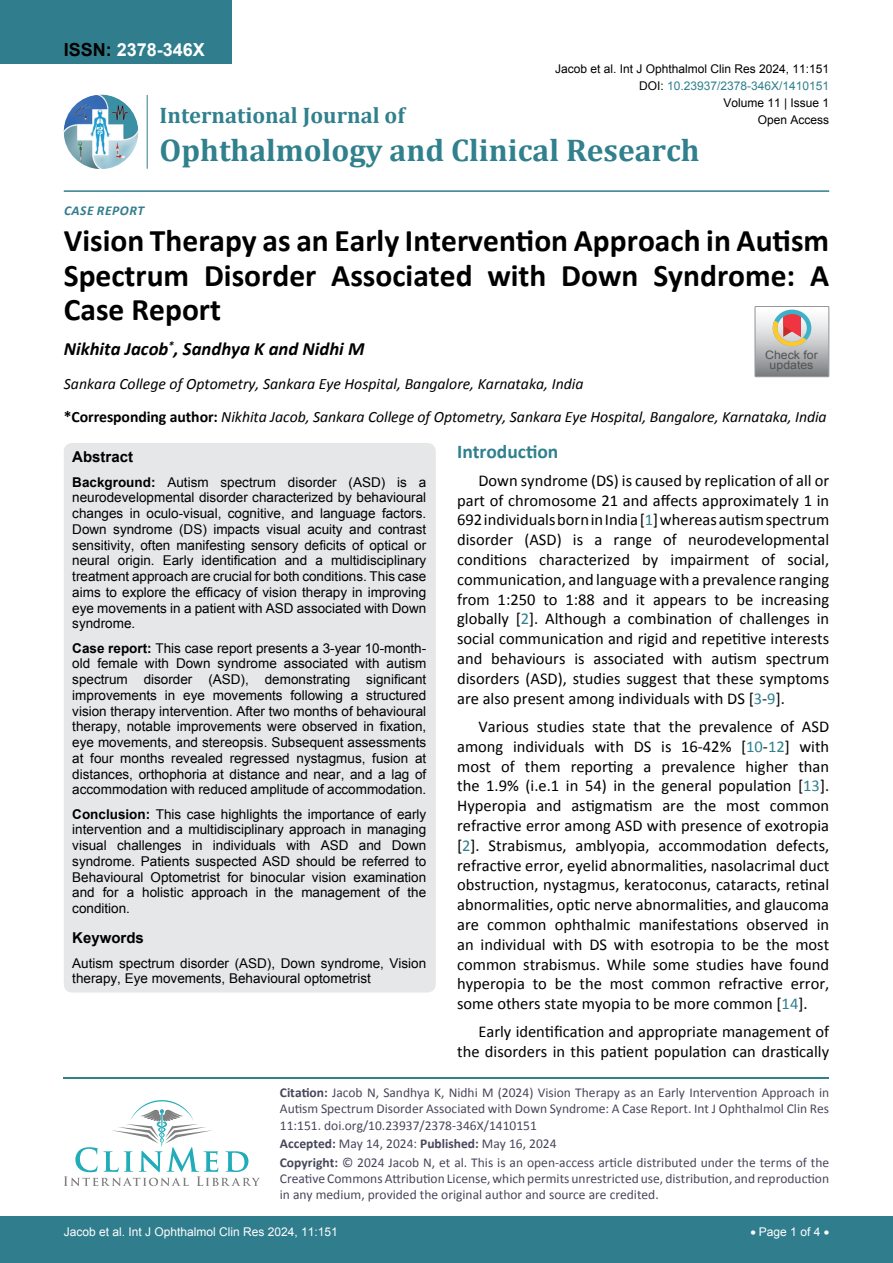
<style>
.page{position:relative;width:893px;height:1263px;background:#fff}
.page>*{position:absolute;margin:0;border:0;box-sizing:border-box;transform-origin:0 0}
.t1{font:700 31.5px/34.5px "Calibri";color:#000;text-align:justify}
.t2{font:700 31.5px "Cambria";color:#30808d}
.t3{font:700 22.5px "Cambria";color:#30808d}
.t4{font:700 19.5px "Calibri";color:#30808d}
.t5{font:italic 700 18.75px "Calibri";color:#000}
.t6{font:700 18px "Arial";color:#fff}
.t7{font:16.5px/19.8px "Calibri";color:#000;text-align:justify}
.t8{font:italic 15.75px "Calibri";letter-spacing:-.005em;color:#000}
.t9{font:700 15px "Arial";color:#000}
.t10{font:13.5px/15.8px "Arial";color:#000;text-align:justify}
.t11{font:13.5px/16.2px "Calibri";color:#47475c}
.t12{font:italic 700 13.5px "Calibri";letter-spacing:.04em;color:#307d8d}
.t13{font:12px "Arial";color:#000}
.t14{font:12px "Arial";color:#fff}
.t15{font:12px "Arial";color:#30808d}
.t16{font:11.7px/10.1px "Arial";color:#535353;text-align:center;scale:1.06 1}
.s1{color:#000}
.s2{font-weight:700;font-style:normal}
.s3{font-weight:700}
.s4{color:#30808d}
</style>
<div class="page">
<hr style="left:64px;top:1077px;width:765px;height:1px;background:#30808d">
<svg style="left:64px;top:1100px;width:196px;height:86px"></svg>
<div style="left:0;top:1217px;width:893px;height:46px;background:#307d8d"></div>
<div style="left:0;top:0;width:231px;height:64px;background:#307d8d"></div>
<img style="left:64px;top:95px;width:74px;height:74px;border-radius:37px">
<hr style="left:147px;top:95px;width:1px;height:74px;background:#307d8d">
<hr style="left:64px;top:190px;width:765px;height:2px;background:#307d8d">
<div style="left:64px;top:443px;width:372px;height:549px;background:#e6e7e8;border-radius:9px"></div>
<svg style="left:755px;top:306px;width:74px;height:71px;background:#bdb6b3"></svg>
<h3 class="t6" style="left:64px;top:38px;width:143px"><span class="s1">ISSN:</span> 2378-346X</h3>
<p class="t12" style="left:64px;top:202px;width:82px">Case Report</p>
<p class="t13" style="left:555px;top:60px;width:276px">Jacob et al. Int J Ophthalmol Clin Res 2024, 11:151</p>
<p class="t13" style="left:723px;top:95px;width:107px">Volume 11 | Issue 1</p>
<p class="t15" style="left:639px;top:78px;width:192px"><span class="s1">DOI:</span> 10.23937/2378-346X/1410151</p>
<h2 class="t3" style="left:160px;top:100px;width:247px">International Journal of</h2>
<h1 class="t2" style="left:160px;top:128px;width:542px">Ophthalmology and Clinical Research</h1>
<p class="t13" style="left:758px;top:112px;width:73px">Open Access</p>
<h1 class="t1" style="left:64px;top:223px;width:767px">Vision Therapy as an Early Intervention Approach in Autism Spectrum Disorder Associated with Down Syndrome: A Case Report</h1>
<h3 class="t5" style="left:64px;top:337px;width:302px">Nikhita Jacob<sup>*</sup>, Sandhya K and Nidhi M</h3>
<p class="t8" style="left:64px;top:373px;width:521px">Sankara College of Optometry, Sankara Eye Hospital, Bangalore, Karnataka, India</p>
<p class="t16" style="left:765px;top:350px;width:51px">Check for updates</p>
<p class="t8" style="left:64px;top:406px;width:764px"><span class="s2">*Corresponding author:</span> Nikhita Jacob, Sankara College of Optometry, Sankara Eye Hospital, Bangalore, Karnataka, India</p>
<p class="t9" style="left:72px;top:447px;width:62px">Abstract</p>
<p class="t10" style="left:72px;top:474px;width:356px"><span class="s3">Background:</span> Autism spectrum disorder (ASD) is a neurodevelopmental disorder characterized by behavioural changes in oculo-visual, cognitive, and language factors.<br>Down syndrome (DS) impacts visual acuity and contrast sensitivity, often manifesting sensory deficits of optical or neural origin. Early identification and a multidisciplinary treatment approach are crucial for both conditions. This case aims to explore the efficacy of vision therapy in improving eye movements in a patient with ASD associated with Down syndrome.</p>
<p class="t10" style="left:72px;top:640px;width:356px"><span class="s3">Case report:</span> This case report presents a 3-year 10-month&shy;old female with Down syndrome associated with autism spectrum disorder (ASD), demonstrating significant improvements in eye movements following a structured vision therapy intervention. After two months of behavioural therapy, notable improvements were observed in fixation, eye movements, and stereopsis. Subsequent assessments at four months revealed regressed nystagmus, fusion at distances, orthophoria at distance and near, and a lag of accommodation with reduced amplitude of accommodation.</p>
<p class="t10" style="left:72px;top:806px;width:356px"><span class="s3">Conclusion:</span> This case highlights the importance of early intervention and a multidisciplinary approach in managing visual challenges in individuals with ASD and Down syndrome. Patients suspected ASD should be referred to Behavioural Optometrist for binocular vision examination and for a holistic approach in the management of the condition.</p>
<p class="t9" style="left:72px;top:928px;width:73px">Keywords</p>
<p class="t10" style="left:72px;top:955px;width:355px">Autism spectrum disorder (ASD), Down syndrome, Vision therapy, Eye movements, Behavioural optometrist</p>
<h3 class="t4" style="left:457px;top:439px;width:103px">Introduction</h3>
<p class="t7" style="left:457px;top:470px;width:374px;text-indent:21px">Down syndrome (DS) is caused by replication of all or part of chromosome 21 and affects approximately 1 in 692 individuals born in India [<span class="s4">1</span>] whereas autism spectrum disorder (ASD) is a range of neurodevelopmental conditions characterized by impairment of social, communication, and language with a prevalence ranging from 1:250 to 1:88 and it appears to be increasing globally [<span class="s4">2</span>]. Although a combination of challenges in social communication and rigid and repetitive interests and behaviours is associated with autism spectrum disorders (ASD), studies suggest that these symptoms are also present among individuals with DS [<span class="s4">3</span>-<span class="s4">9</span>].</p>
<p class="t7" style="left:457px;top:717px;width:374px;text-indent:21px">Various studies state that the prevalence of ASD among individuals with DS is 16-42% [<span class="s4">10</span>-<span class="s4">12</span>] with most of them reporting a prevalence higher than the 1.9% (i.e.1 in 54) in the general population [<span class="s4">13</span>].<br>Hyperopia and astigmatism are the most common refractive error among ASD with presence of exotropia [<span class="s4">2</span>]. Strabismus, amblyopia, accommodation defects, refractive error, eyelid abnormalities, nasolacrimal duct obstruction, nystagmus, keratoconus, cataracts, retinal abnormalities, optic nerve abnormalities, and glaucoma are common ophthalmic manifestations observed in an individual with DS with esotropia to be the most common strabismus. While some studies have found hyperopia to be the most common refractive error, some others state myopia to be more common [<span class="s4">14</span>].</p>
<p class="t7" style="left:457px;top:1022px;width:374px;text-align:right">Early identification and appropriate management of the disorders in this patient population can drastically</p>
<p class="t11" style="left:280px;top:1084px;width:551px;text-align:justify"><span class="s3">Citation:</span> Jacob N, Sandhya K, Nidhi M (2024) Vision Therapy as an Early Intervention Approach in Autism Spectrum Disorder Associated with Down Syndrome: A Case Report. Int J Ophthalmol Clin Res 11:151. doi.org/10.23937/2378-346X/1410151</p>
<p class="t11" style="left:280px;top:1134px;width:551px;line-height:18.6px"><span class="s3">Accepted:</span> May 14, 2024: <span class="s3">Published:</span> May 16, 2024<br><span class="s3">Copyright:</span> © 2024 Jacob N, et al. This is an open-access article distributed under the terms of the</p>
<p class="t11" style="left:280px;top:1170px;width:551px">Creative Commons Attribution License, which permits unrestricted use, distribution, and reproduction in any medium, provided the original author and source are credited.</p>
<p class="t14" style="left:64px;top:1223px;width:276px">Jacob et al. Int J Ophthalmol Clin Res 2024, 11:151</p>
<p class="t14" style="left:750px;top:1223px;width:80px">• Page 1 of 4 •</p>
</div>
